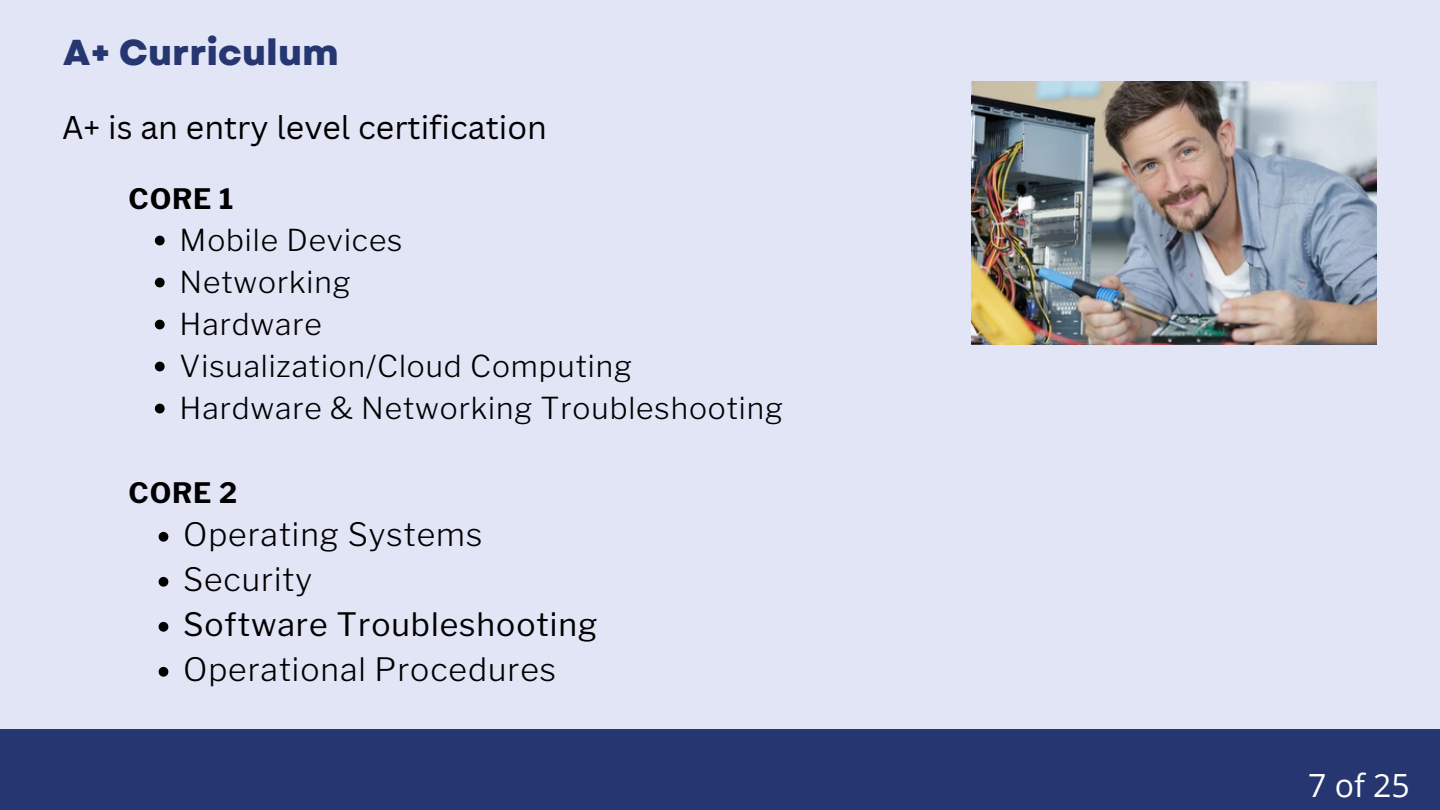
<style>
.page{position:relative;width:1440px;height:810px;background:#e1e5f6}
.page>*{position:absolute;margin:0;border:0;box-sizing:border-box;transform-origin:0 0}
.t1{font:800 36px "Garet";color:#263670}
.t2{font:300 32px "Libre Franklin";letter-spacing:.03em;color:#000}
.t3{font:32px "Canva Sans";color:#000}
.t4{font:32px "Libre Franklin";letter-spacing:.03em;color:#000}
.t5{font:32px "Open Sans";color:#fff}
.t6{font:300 30px "Libre Franklin";letter-spacing:.03em;color:#000}
.t7{font:700 28px "Libre Franklin";letter-spacing:.03em;color:#000}
</style>
<div class="page">
<div style="left:0;top:729px;width:1440px;height:81px;background:#263670"></div>
<svg style="left:155px;top:236px;width:10px;height:9px"></svg>
<svg style="left:155px;top:278px;width:10px;height:9px"></svg>
<svg style="left:155px;top:320px;width:10px;height:9px"></svg>
<svg style="left:155px;top:362px;width:10px;height:9px"></svg>
<svg style="left:155px;top:404px;width:10px;height:9px"></svg>
<svg style="left:159px;top:532px;width:9px;height:10px"></svg>
<svg style="left:159px;top:577px;width:9px;height:10px"></svg>
<svg style="left:159px;top:622px;width:9px;height:10px"></svg>
<svg style="left:159px;top:667px;width:9px;height:10px"></svg>
<img style="left:972px;top:81px;width:404px;height:264px">
<p class="t1" style="left:63px;top:26px;width:277px">A+ Curriculum</p>
<h2 class="t3" style="left:62px;top:105px;width:486px">A+ is an entry level certification</h2>
<p class="t7" style="left:129px;top:182px;width:106px">CORE 1</p>
<p class="t6" style="left:180px;top:222px;width:224px">Mobile Devices</p>
<p class="t6" style="left:180px;top:264px;width:173px">Networking</p>
<p class="t6" style="left:180px;top:306px;width:144px">Hardware</p>
<p class="t6" style="left:180px;top:348px;width:454px">Visualization/Cloud Computing</p>
<p class="t6" style="left:180px;top:390px;width:605px">Hardware &amp; Networking Troubleshooting</p>
<p class="t7" style="left:129px;top:476px;width:110px">CORE 2</p>
<p class="t2" style="left:183px;top:515px;width:301px">Operating Systems</p>
<p class="t2" style="left:183px;top:560px;width:131px">Security</p>
<p class="t4" style="left:183px;top:605px;width:416px">Software Troubleshooting</p>
<h2 class="t2" style="left:183px;top:650px;width:375px">Operational Procedures</h2>
<h2 class="t5" style="left:1308px;top:763px;width:103px">7 of 25</h2>
</div>
